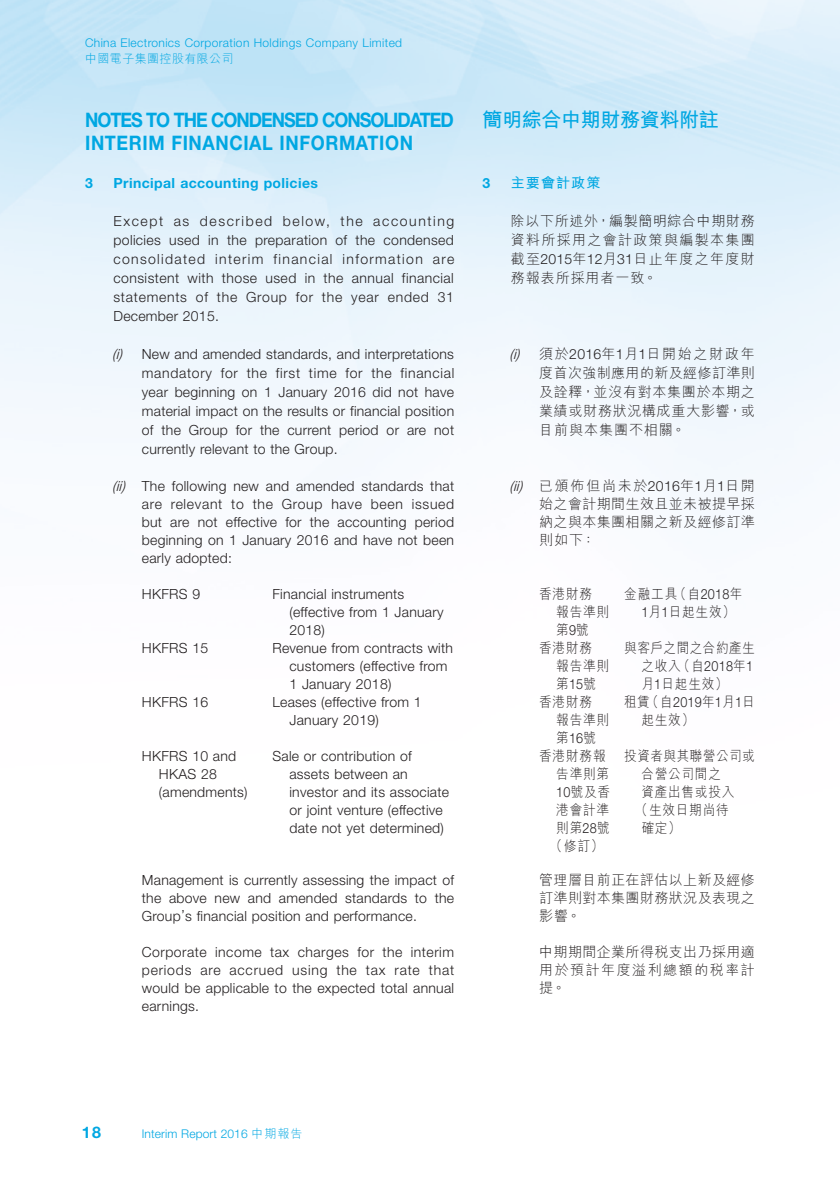
<style>
.page{position:relative;width:840px;height:1191px;background:#fff}
.page>*{position:absolute;margin:0;border:0;box-sizing:border-box;transform-origin:0 0}
.t1{font:700 20px "Helvetica Neue LT Std";letter-spacing:-.05em;color:#00a7e2;scale:.9 1}
.t2{font:700 20px "Helvetica Neue LT Std";letter-spacing:.035em;color:#00a7e2;scale:.9 1}
.t3{font:700 20px "M Hei HK";letter-spacing:-.015em;color:#00a7e2}
.t4{font:700 16px "Helvetica Neue LT Std";color:#00a7e2}
.Notes{font:300 14px/18px "Helvetica Neue LT Std";letter-spacing:.02em;color:#231f20;text-align:justify}
.C_Notes{font:300 14px/19px "M Hei HK";letter-spacing:.045em;color:#231f20;text-align:justify}
.Notes-2{font:300 14px/18px "M Hei HK";letter-spacing:.07em;color:#231f20;scale:.9 1}
.Notes-3{font:300 14px/18px "M Hei HK";letter-spacing:.04em;color:#231f20;scale:.9 1}
.Notes_HD1{font:700 14px "Helvetica Neue LT Std";letter-spacing:.03em;color:#00a7e2}
.C_Notes_HD1{font:700 14px "M Hei HK";letter-spacing:.08em;color:#00a7e2}
.C_Notes_HD1-2{font:700 14px "Helvetica Neue LT Std";color:#00a7e2}
.t5{font:300 12px "Helvetica Neue LT Std";letter-spacing:.03em;color:#00a7e2}
.t6{font:300 12px "Helvetica Neue LT Std";letter-spacing:.01em;color:#00a7e2}
.t7{font:300 12px "M Hei HK";letter-spacing:.035em;color:#00a7e2}
.s1{font-family:"Helvetica Neue LT Std"}
.s2{font-style:italic}
.s3{font-family:"Helvetica Neue LT Std";font-style:italic}
.s4{font-family:"M Hei HK"}
</style>
<div class="page">
<p class="t5" style="left:85px;top:36px;width:318px">China Electronics Corporation Holdings Company Limited</p>
<p class="t7" style="left:85px;top:52px;width:150px">中國電子集團控股有限公司</p>
<h1 class="t1" style="left:85px;top:107px;width:411px">NOTES TO THE CONDENSED CONSOLIDATED</h1>
<h1 class="t3" style="left:482px;top:105px;width:238px">簡明綜合中期財務資料附註</h1>
<h1 class="t2" style="left:85px;top:130px;width:365px">INTERIM FINANCIAL INFORMATION</h1>
<p class="C_Notes_HD1-2" style="left:482px;top:174px;width:9px">3</p>
<p class="C_Notes_HD1" style="left:510px;top:172px;width:91px">主要會計政策</p>
<p class="C_Notes" style="left:510px;top:211px;width:245px">除以下所述外，編製簡明綜合中期財務資料所採用之會計政策與編製本集團截至<span class="s1">2015</span>年<span class="s1">12</span>月<span class="s1">31</span>日止年度之年度財務報表所採用者一致。</p>
<p class="Notes_HD1" style="left:85px;top:174px;width:9px">3</p>
<p class="Notes_HD1" style="left:113px;top:174px;width:206px">Principal accounting policies</p>
<p class="Notes" style="left:113px;top:211px;width:342px;line-height:19px">Except as described below, the accounting policies used in the preparation of the condensed consolidated interim financial information are consistent with those used in the annual financial statements of the Group for the year ended 31<br>December 2015.</p>
<p class="Notes" style="left:142px;top:344px;width:314px;line-height:19px;text-indent:-30px"><span class="s2">(i)</span> New and amended standards, and interpretations mandatory for the first time for the financial year beginning on 1 January 2016 did not have material impact on the results or financial position of the Group for the current period or are not currently relevant to the Group.</p>
<p class="Notes" style="left:142px;top:476px;width:314px;text-indent:-30px"><span class="s2">(ii)</span> The following new and amended standards that are relevant to the Group have been issued but are not effective for the accounting period beginning on 1 January 2016 and have not been early adopted:</p>
<p class="Notes" style="left:142px;top:584px;width:60px">HKFRS 9</p>
<p class="Notes" style="left:289px;top:584px;width:156px;text-align:left;text-indent:-17px">Financial instruments (effective from 1 January<br>2018)</p>
<p class="Notes" style="left:142px;top:638px;width:68px">HKFRS 15</p>
<p class="Notes" style="left:289px;top:638px;width:165px;text-align:left;text-indent:-17px">Revenue from contracts with customers (effective from<br>1 January 2018)</p>
<p class="Notes" style="left:142px;top:692px;width:68px">HKFRS 16</p>
<p class="Notes" style="left:289px;top:692px;width:134px;text-indent:-17px">Leases (effective from 1<br>January 2019)</p>
<p class="Notes" style="left:159px;top:746px;width:90px;text-align:left;text-indent:-17px">HKFRS 10 and<br>HKAS 28 (amendments)</p>
<p class="Notes" style="left:289px;top:746px;width:161px;text-align:left;text-indent:-17px">Sale or contribution of assets between an investor and its associate or joint venture (effective date not yet determined)</p>
<p class="Notes" style="left:142px;top:870px;width:313px">Management is currently assessing the impact of the above new and amended standards to the Group’s financial position and performance.</p>
<p class="Notes" style="left:142px;top:942px;width:314px">Corporate income tax charges for the interim periods are accrued using the tax rate that would be applicable to the expected total annual earnings.</p>
<p class="C_Notes" style="left:539px;top:344px;width:217px;text-indent:-30px"><span class="s3">(i)</span> 須於<span class="s1">2016</span>年<span class="s1">1</span>月<span class="s1">1</span>日開始之財政年度首次強制應用的新及經修訂準則及詮釋，並沒有對本集團於本期之業績或財務狀況構成重大影響，或目前與本集團不相關。</p>
<p class="C_Notes" style="left:539px;top:476px;width:217px;line-height:18px;text-indent:-30px"><span class="s3">(ii)</span> 已頒佈但尚未於<span class="s1">2016</span>年<span class="s1">1</span>月<span class="s1">1</span>日開始之會計期間生效且並未被提早採納之與本集團相關之新及經修訂準則如下：</p>
<p class="Notes-2" style="left:556px;top:584px;width:60px;text-indent:-17px">香港財務<br>報告準則第<span class="s1">9</span>號</p>
<p class="Notes-2" style="left:641px;top:584px;width:114px;text-indent:-17px">金融工具（自<span class="s1">2018</span>年<br><span class="s1">1</span>月<span class="s1">1</span>日起生效）</p>
<p class="Notes-2" style="left:556px;top:638px;width:60px;text-indent:-17px">香港財務<br>報告準則第<span class="s1">15</span>號</p>
<p class="Notes-3" style="left:641px;top:638px;width:128px;text-indent:-17px">與客戶之間之合約產生之收入（自<span class="s1">2018</span>年<span class="s1">1</span>月<span class="s1">1</span>日起生效）</p>
<p class="Notes-2" style="left:556px;top:692px;width:60px;text-indent:-17px">香港財務<br>報告準則第<span class="s1">16</span>號</p>
<p class="Notes-2" style="left:641px;top:692px;width:128px;text-indent:-17px">租賃（自<span class="s1">2019</span>年<span class="s1">1</span>月<span class="s1">1</span>日起生效）</p>
<p class="Notes-2" style="left:539px;top:746px;width:75px">香港財務報</p>
<p class="Notes-2" style="left:556px;top:764px;width:60px">告準則第</p>
<p class="Notes-2" style="left:556px;top:782px;width:61px"><span class="s1">10</span>號及香</p>
<p class="Notes-2" style="left:556px;top:800px;width:60px">港會計準</p>
<p class="Notes-2" style="left:556px;top:818px;width:61px">則第<span class="s1">28</span>號</p>
<p class="Notes-2" style="left:549px;top:836px;width:61px">（修訂）</p>
<p class="Notes-3" style="left:624px;top:746px;width:146px">投資者與其聯營公司或</p>
<p class="Notes-2" style="left:641px;top:764px;width:90px">合營公司間之</p>
<p class="Notes-2" style="left:641px;top:782px;width:105px">資產出售或投入</p>
<p class="Notes-2" style="left:634px;top:800px;width:105px">（生效日期尚待</p>
<p class="Notes-2" style="left:641px;top:818px;width:45px">確定）</p>
<p class="C_Notes" style="left:539px;top:870px;width:217px;line-height:18px">管理層目前正在評估以上新及經修訂準則對本集團財務狀況及表現之影響。</p>
<p class="C_Notes" style="left:539px;top:942px;width:217px;line-height:18px">中期期間企業所得稅支出乃採用適用於預計年度溢利總額的稅率計提。</p>
<p class="t4" style="left:82px;top:1122px;width:21px">18</p>
<p class="t6" style="left:142px;top:1126px;width:162px">Interim Report 2016 <span class="s4">中期報告</span></p>
</div>
